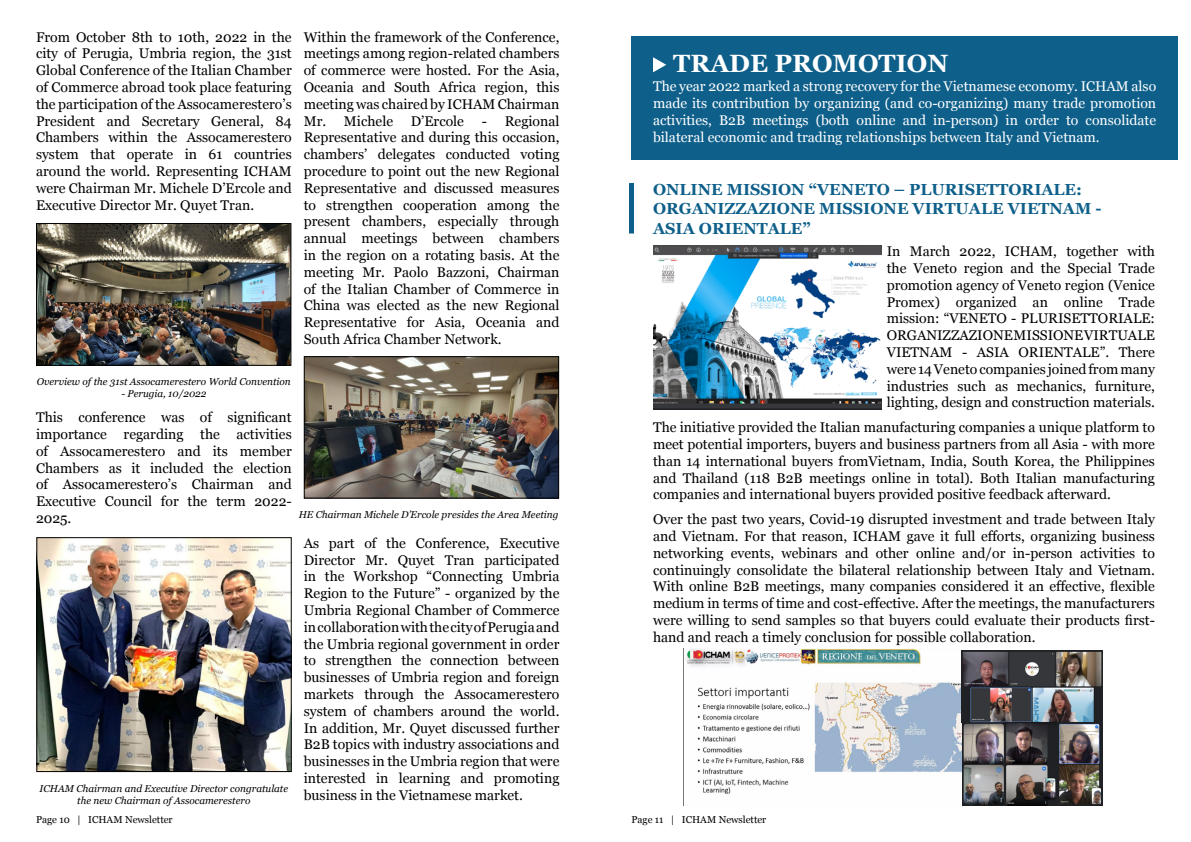
<style>
.page{position:relative;width:1191px;height:842px;background:#fff}
.page>*{position:absolute;margin:0;border:0;box-sizing:border-box;transform-origin:0 0}
.t1{font:700 25px "Georgia";color:#fff}
.t2{font:700 16px/19.2px "Georgia";color:#0e5f8a}
.t3{font:14px/16.8px "Georgia";color:#000;text-align:justify}
.t4{font:14px/16.8px "Georgia";color:#fff;text-align:justify}
.t5{font:italic 10px/12px "Georgia";color:#000;text-align:center}
.t6{font:10px "Georgia";color:#000}
</style>
<div class="page">
<img style="left:38px;top:225px;width:251px;height:139px">
<div style="left:36px;top:223px;width:255px;height:143px;border:1px solid #000"></div>
<img style="left:306px;top:358px;width:251px;height:139px">
<div style="left:304px;top:356px;width:255px;height:143px;border:1px solid #000"></div>
<img style="left:38px;top:539px;width:252px;height:231px">
<div style="left:36px;top:537px;width:256px;height:235px;border:1px solid #000"></div>
<div style="left:631px;top:36px;width:546px;height:123px;background:#0e5f8a"></div>
<svg style="left:653px;top:57px;width:13px;height:15px"></svg>
<img style="left:683px;top:649px;width:419px;height:157px">
<img style="left:653px;top:245px;width:228px;height:165px">
<div style="left:629px;top:183px;width:5px;height:50px;background:#0e5f8a"></div>
<p class="t3" style="left:36px;top:28px;width:257px">From October 8th to 10th, 2022 in the city of Perugia, Umbria region, the 31st Global Conference of the Italian Chamber of Commerce abroad took place featuring the participation of the Assocamerestero’s President and Secretary General, 84<br>Chambers within the Assocamerestero system that operate in 61 countries around the world. Representing ICHAM were Chairman Mr. Michele D’Ercole and Executive Director Mr. Quyet Tran.</p>
<p class="t3" style="left:304px;top:28px;width:257px">Within the framework of the Conference, meetings among region-related chambers of commerce were hosted. For the Asia, Oceania and South Africa region, this meeting was chaired by ICHAM Chairman Mr. Michele</p>
<p class="t3" style="left:304px;top:112px;width:257px;text-indent:178px">- Regional Representative and during this occasion, chambers’ delegates conducted voting procedure to point out the new Regional Representative and discussed measures to strengthen cooperation among the present chambers, especially through annual meetings between chambers in the region on a rotating basis. At the meeting Mr. Paolo Bazzoni, Chairman of the Italian Chamber of Commerce in China was elected as the new Regional Representative for Asia, Oceania and South Africa Chamber Network.</p>
<p class="t3" style="left:411px;top:112px;width:55px">D’Ercole</p>
<p class="t5" style="left:37px;top:376px;width:255px">Overview of the 31st Assocamerestero World Convention</p>
<p class="t5" style="left:121px;top:388px;width:86px">- Perugia, 10/2022</p>
<p class="t3" style="left:36px;top:408px;width:257px">This conference was of significant importance regarding the activities of Assocamerestero and its member Chambers as it included the election of Assocamerestero’s Chairman and Executive Council for the term 2022- 2025.</p>
<p class="t5" style="left:299px;top:508px;width:261px">HE Chairman Michele D’Ercole presides the Area Meeting</p>
<p class="t5" style="left:40px;top:782px;width:250px">ICHAM Chairman and Executive Director congratulate the new Chairman of Assocamerestero</p>
<p class="t3" style="left:304px;top:534px;width:257px">As part of the Conference, Executive Director Mr. Quyet Tran participated in the Workshop “Connecting Umbria Region to the Future” - organized by the Umbria Regional Chamber of Commerce in collaboration with the city of Perugia and the Umbria regional government in order to strengthen the connection between businesses of Umbria region and foreign markets through the Assocamerestero system of chambers around the world.<br>In addition, Mr. Quyet discussed further B2B topics with industry associations and businesses in the Umbria region that were interested in learning and promoting business in the Vietnamese market.</p>
<h1 class="t1" style="left:673px;top:45px;width:276px">TRADE PROMOTION</h1>
<p class="t4" style="left:653px;top:77px;width:505px">The year 2022 marked a strong recovery for the Vietnamese economy. ICHAM also made its contribution by organizing (and co-organizing) many trade promotion activities, B2B meetings (both online and in-person) in order to consolidate bilateral economic and trading relationships between Italy and Vietnam.</p>
<p class="t2" style="left:653px;top:179px;width:450px">ONLINE MISSION “VENETO – PLURISETTORIALE:<br>ORGANIZZAZIONE MISSIONE VIRTUALE VIETNAM -<br>ASIA ORIENTALE”</p>
<p class="t3" style="left:886px;top:242px;width:270px">In March 2022, ICHAM, together with the Veneto region and the Special Trade promotion agency of Veneto region (Venice Promex) organized an online Trade mission: “VENETO - PLURISETTORIALE:<br>ORGANIZZAZIONE MISSIONE VIRTUALE VIETNAM - ASIA ORIENTALE”. There were 14 Veneto companies joined from many industries such as mechanics, furniture, lighting, design and construction materials.</p>
<p class="t3" style="left:653px;top:418px;width:503px">The initiative provided the Italian manufacturing companies a unique platform to meet potential importers, buyers and business partners from all Asia - with more than 14 international buyers fromVietnam, India, South Korea, the Philippines and Thailand (118 B2B meetings online in total). Both Italian manufacturing companies and international buyers provided positive feedback afterward.</p>
<p class="t3" style="left:653px;top:510px;width:503px">Over the past two years, Covid-19 disrupted investment and trade between Italy and Vietnam. For that reason, ICHAM gave it full efforts, organizing business networking events, webinars and other online and/or in-person activities to continuingly consolidate the bilateral relationship between Italy and Vietnam.<br>With online B2B meetings, many companies considered it an effective, flexible medium in terms of time and cost-effective. After the meetings, the manufacturers were willing to send samples so that buyers could evaluate their products first&shy;hand and reach a timely conclusion for possible collaboration.</p>
<p class="t6" style="left:36px;top:812px;width:138px">Page 10 | ICHAM Newsletter</p>
<p class="t6" style="left:631px;top:812px;width:136px">Page 11 | ICHAM Newsletter</p>
</div>
